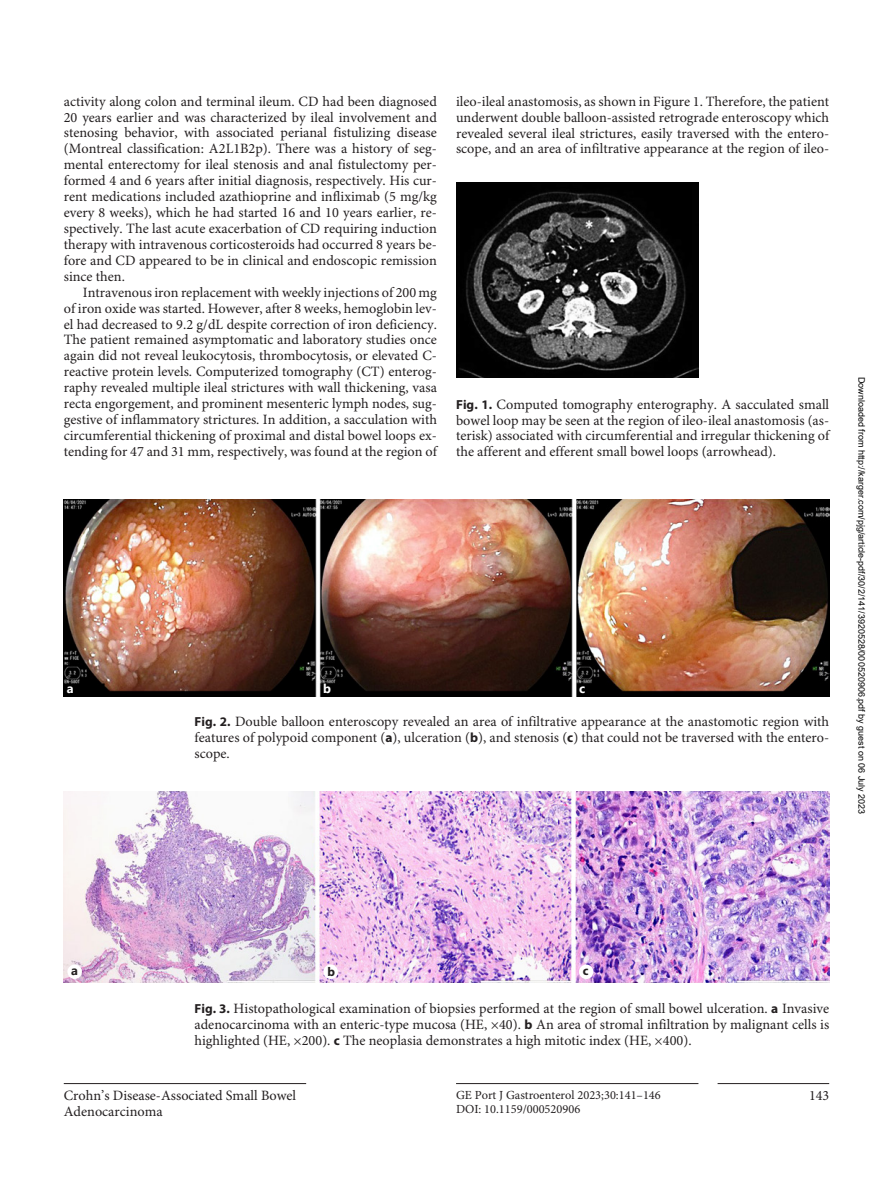
<style>
.page{position:relative;width:893px;height:1191px;background:#fff}
.page>*{position:absolute;margin:0;border:0;box-sizing:border-box;transform-origin:0 0}
.t1{font:14.25px/15.9px "Minion Pro";color:#231f20;text-align:justify}
.t2{font:700 12.75px "Segoe UI";color:#fff}
.t3{font:700 12.75px "Myriad Pro";color:#231f20}
.t4{font:700 12.75px "Segoe UI";color:#231f20}
.t5{font:12.3px "Minion Pro";color:#231f20}
.t6{font:9px "Arial";color:#000}
.s1{font-family:"Myriad Pro";font-weight:700;font-size:13.2px}
.s2{font-family:"Myriad Pro";font-weight:700;font-size:13.35px}
</style>
<div class="page">
<hr style="left:718px;top:1083px;width:111px;height:1px;background:#231f20">
<hr style="left:456px;top:1083px;width:242px;height:1px;background:#231f20">
<hr style="left:64px;top:1083px;width:242px;height:1px;background:#231f20">
<img style="left:456px;top:183px;width:242px;height:194px">
<img style="left:64px;top:499px;width:765px;height:197px">
<img style="left:64px;top:791px;width:765px;height:191px">
<div style="left:67px;top:964px;width:15px;height:15px;background:#fff;border-radius:50%"></div>
<div style="left:323px;top:964px;width:15px;height:15px;background:#fff;border-radius:50%"></div>
<div style="left:579px;top:964px;width:14px;height:15px;background:#fff;border-radius:50%"></div>
<p class="t1" style="left:64px;top:94px;width:375px">activity along colon and terminal ileum. CD had been diagnosed 20 years earlier and was characterized by ileal involvement and stenosing behavior, with associated perianal fistulizing disease (Montreal classification: A2L1B2p). There was a history of seg&shy;mental enterectomy for ileal stenosis and anal fistulectomy per&shy;formed 4 and 6 years after initial diagnosis, respectively. His cur&shy;rent medications included azathioprine and infliximab (5 mg/kg every 8 weeks), which he had started 16 and 10 years earlier, re&shy;spectively. The last acute exacerbation of CD requiring induction therapy with intravenous corticosteroids had occurred 8 years be&shy;fore and CD appeared to be in clinical and endoscopic remission since then.</p>
<p class="t1" style="left:64px;top:285px;width:375px;text-indent:19px">Intravenous iron replacement with weekly injections of 200 mg of iron oxide was started. However, after 8 weeks, hemoglobin lev&shy;el had decreased to 9.2 g/dL despite correction of iron deficiency.<br>The patient remained asymptomatic and laboratory studies once again did not reveal leukocytosis, thrombocytosis, or elevated C&shy;reactive protein levels. Computerized tomography (CT) enterog&shy;raphy revealed multiple ileal strictures with wall thickening, vasa recta engorgement, and prominent mesenteric lymph nodes, sug&shy;gestive of inflammatory strictures. In addition, a sacculation with circumferential thickening of proximal and distal bowel loops ex&shy;tending for 47 and 31 mm, respectively, was found at the region of</p>
<p class="t1" style="left:456px;top:94px;width:375px">ileo-ileal anastomosis, as shown in Figure 1. Therefore, the patient underwent double balloon-assisted retrograde enteroscopy which revealed several ileal strictures, easily traversed with the entero&shy;scope, and an area of infiltrative appearance at the region of ileo-</p>
<p class="t1" style="left:456px;top:397px;width:375px"><span class="s1">Fig. 1.</span> Computed tomography enterography. A sacculated small bowel loop may be seen at the region of ileo-ileal anastomosis (as&shy;terisk) associated with circumferential and irregular thickening of the afferent and efferent small bowel loops (arrowhead).</p>
<p class="t2" style="left:67px;top:676px;width:8px">a</p>
<p class="t2" style="left:323px;top:676px;width:9px">b</p>
<p class="t2" style="left:579px;top:676px;width:8px">c</p>
<p class="t1" style="left:195px;top:714px;width:636px"><span class="s1">Fig. 2.</span> Double balloon enteroscopy revealed an area of infiltrative appearance at the anastomotic region with features of polypoid component (<span class="s2">a</span>), ulceration (<span class="s2">b</span>), and stenosis (<span class="s2">c</span>) that could not be traversed with the entero&shy;scope.</p>
<p class="t6" style="left:865px;top:377px;width:439px;rotate:90deg">Downloaded from http://karger.com/pjg/article-pdf/30/2/141/3920528/000520906.pdf by guest on 06 July 2023</p>
<p class="t4" style="left:71px;top:958px;width:8px">a</p>
<p class="t3" style="left:327px;top:964px;width:9px">b</p>
<p class="t3" style="left:583px;top:963px;width:7px">c</p>
<p class="t1" style="left:195px;top:1001px;width:636px"><span class="s1">Fig. 3.</span> Histopathological examination of biopsies performed at the region of small bowel ulceration. <span class="s2">a</span> Invasive adenocarcinoma with an enteric-type mucosa (HE, ×40). <span class="s2">b</span> An area of stromal infiltration by malignant cells is highlighted (HE, ×200). <span class="s2">c</span> The neoplasia demonstrates a high mitotic index (HE, ×400).</p>
<p class="t1" style="left:64px;top:1088px;width:234px">Crohn’s Disease-Associated Small Bowel<br>Adenocarcinoma</p>
<p class="t5" style="left:456px;top:1087px;width:206px">GE Port J Gastroenterol 2023;30:141–146</p>
<p class="t1" style="left:809px;top:1088px;width:22px">143</p>
<p class="t5" style="left:456px;top:1101px;width:126px">DOI: 10.1159/000520906</p>
</div>
